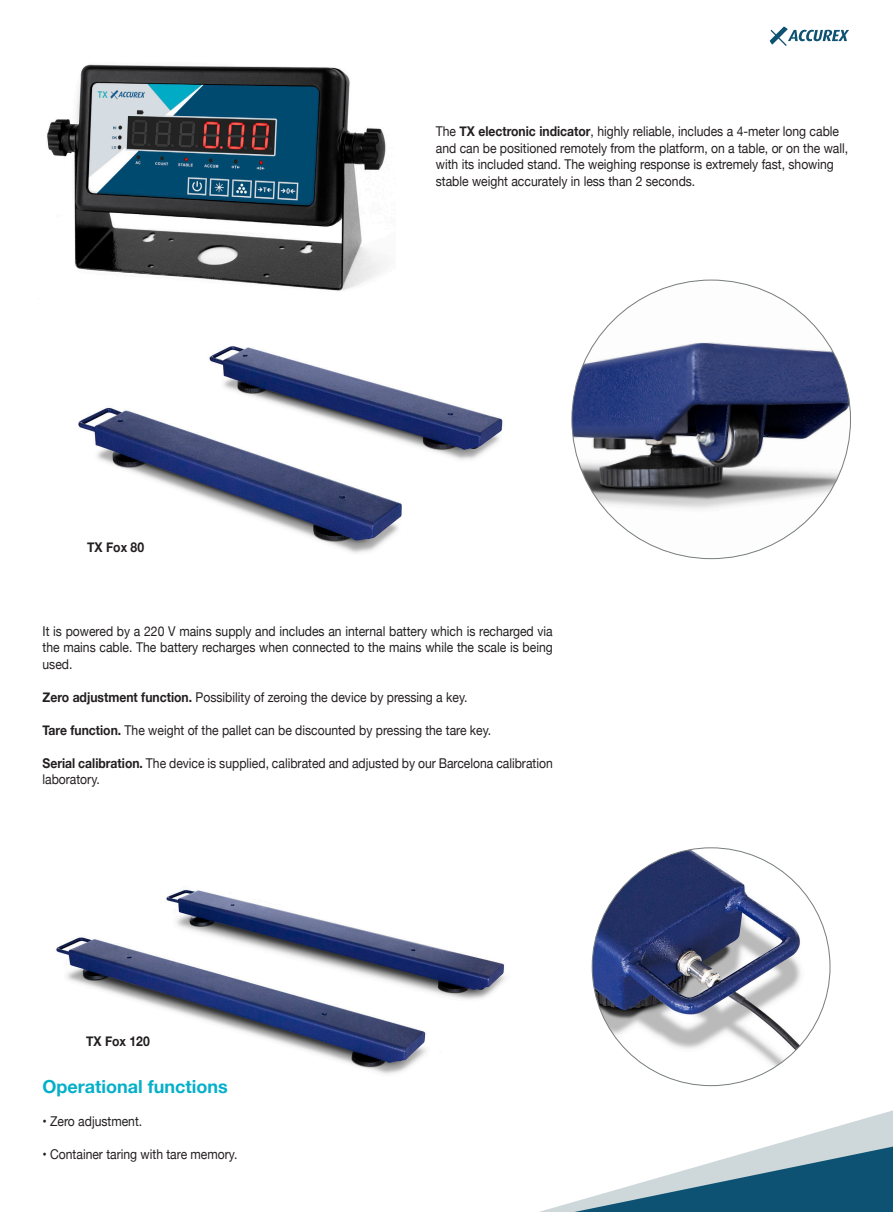
<style>
.page{position:relative;width:893px;height:1212px;background:#fff}
.page>*{position:absolute;margin:0;border:0;box-sizing:border-box;transform-origin:0 0}
.t1{font:700 18px "Helvetica Neue";color:#04b0c9}
.t2{font:13.5px/16.5px "Helvetica Neue";color:#231f20;scale:.9 1}
.t3{font:700 13.5px "Helvetica Neue";color:#231f20;scale:.9 1}
.s1{font-weight:700}
</style>
<div class="page">
<img style="left:78px;top:346px;width:425px;height:207px">
<img style="left:592px;top:848px;width:238px;height:237px;border-radius:119px">
<img style="left:47px;top:64px;width:339px;height:227px">
<img style="left:56px;top:889px;width:450px;height:185px">
<img style="left:572px;top:280px;width:278px;height:279px;border-radius:139px">
<svg style="left:770px;top:27px;width:79px;height:19px"></svg>
<svg style="left:539px;top:1110px;width:354px;height:102px"></svg>
<p class="t3" style="left:87px;top:537px;width:65px">TX Fox 80</p>
<p class="t2" style="left:436px;top:124px;width:460px">The <span class="s1">TX electronic indicator</span>, highly reliable, includes a 4-meter long cable and can be positioned remotely from the platform, on a table, or on the wall, with its included stand. The weighing response is extremely fast, showing stable weight accurately in less than 2 seconds.</p>
<p class="t2" style="left:43px;top:624px;width:568px;text-align:justify">It is powered by a 220 V mains supply and includes an internal battery which is recharged via the mains cable. The battery recharges when connected to the mains while the scale is being used.</p>
<p class="t2" style="left:43px;top:690px;width:474px"><span class="s1">Zero adjustment function.</span> Possibility of zeroing the device by pressing a key.</p>
<p class="t2" style="left:43px;top:723px;width:500px"><span class="s1">Tare function.</span> The weight of the pallet can be discounted by pressing the tare key.</p>
<p class="t2" style="left:43px;top:756px;width:568px"><span class="s1">Serial calibration.</span> The device is supplied, calibrated and adjusted by our Barcelona calibration laboratory.</p>
<p class="t3" style="left:86px;top:1030px;width:72px">TX Fox 120</p>
<p class="t1" style="left:43px;top:1073px;width:187px">Operational functions</p>
<p class="t2" style="left:43px;top:1114px;width:112px">• Zero adjustment.</p>
<p class="t2" style="left:43px;top:1147px;width:218px">• Container taring with tare memory.</p>
</div>
